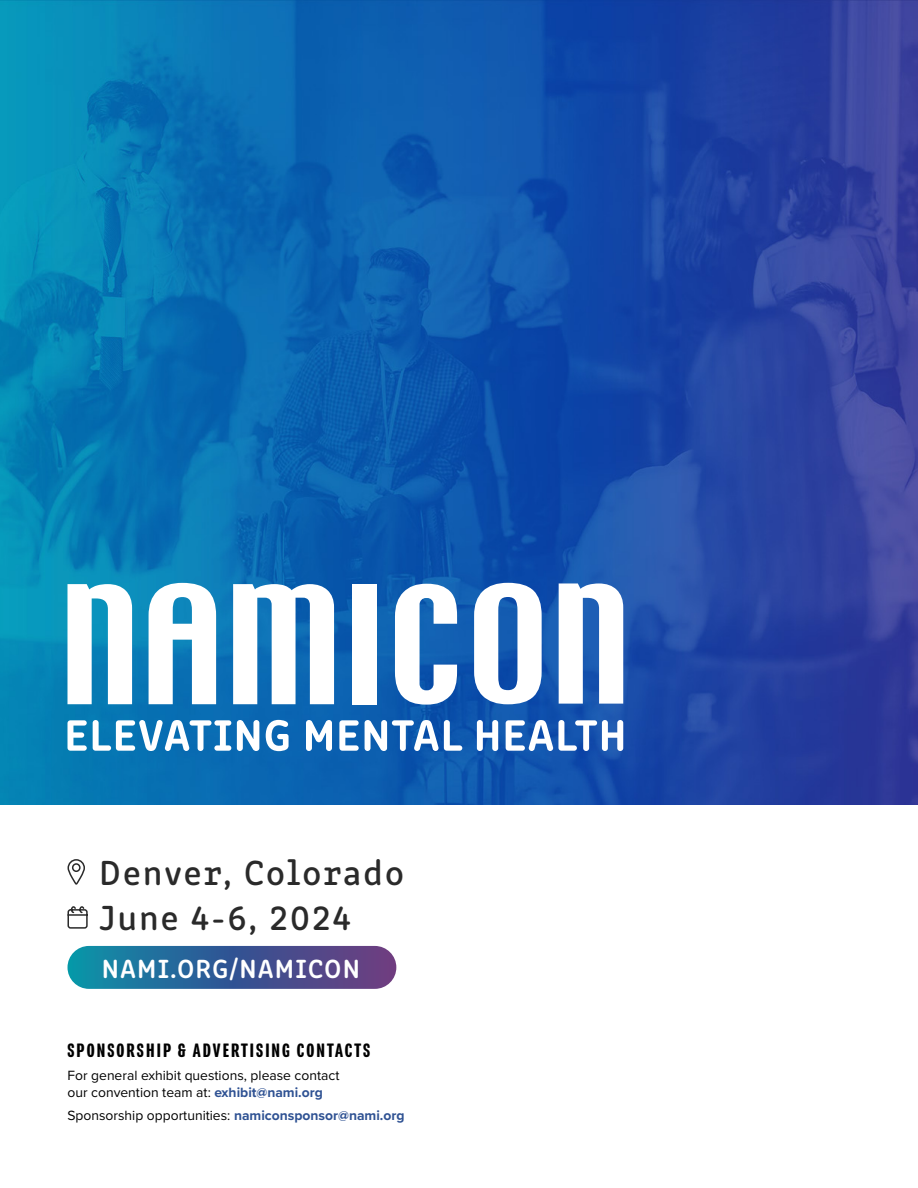
<style>
.page{position:relative;width:918px;height:1188px;background:#fff}
.page>*{position:absolute;margin:0;border:0;box-sizing:border-box;transform-origin:0 0}
.t1{font:36px/45px "Clone Rounded Me";letter-spacing:.05em;color:#2a2a2a}
.t2{font:600 27px "Clone Rounded";letter-spacing:.04em;color:#fff}
.Bullet_List_Copy{font:500 21px "Program Nar OT";letter-spacing:.1em;color:#000}
.Bullet_List_Copy-2{font:13.8px/16.6px "Proxima Nova";color:#000}
.s1{font-weight:700;color:#2f5293}
</style>
<div class="page">
<img style="left:0;top:0;width:918px;height:805px">
<svg style="left:68px;top:584px;width:64px;height:120px"></svg>
<svg style="left:149px;top:583px;width:67px;height:121px"></svg>
<svg style="left:233px;top:584px;width:101px;height:120px"></svg>
<div style="left:352px;top:584px;width:25px;height:120px;background:#fff"></div>
<svg style="left:474px;top:583px;width:68px;height:121px"></svg>
<svg style="left:559px;top:583px;width:64px;height:121px"></svg>
<svg style="left:395px;top:584px;width:62px;height:121px"></svg>
<svg style="left:68px;top:720px;width:19px;height:31px"></svg>
<svg style="left:93px;top:720px;width:138px;height:31px"></svg>
<svg style="left:237px;top:720px;width:22px;height:31px"></svg>
<svg style="left:266px;top:720px;width:23px;height:31px"></svg>
<svg style="left:306px;top:720px;width:26px;height:31px"></svg>
<svg style="left:339px;top:720px;width:20px;height:31px"></svg>
<svg style="left:365px;top:720px;width:97px;height:31px"></svg>
<svg style="left:477px;top:720px;width:21px;height:31px"></svg>
<svg style="left:506px;top:720px;width:117px;height:31px"></svg>
<svg style="left:67px;top:859px;width:18px;height:25px"></svg>
<svg style="left:67px;top:906px;width:21px;height:23px"></svg>
<div style="left:68px;top:946px;width:328px;height:43px;background:linear-gradient(to right,#058aa9,#6b327f);border-radius:21px"></div>
<p class="t1" style="left:99px;top:847px;width:307px">Denver, Colorado<br>June 4-6, 2024</p>
<p class="t2" style="left:102px;top:947px;width:260px">NAMI.ORG/NAMICON</p>
<p class="Bullet_List_Copy" style="left:68px;top:1039px;width:304px">SPONSORSHIP &amp; ADVERTISING CONTACTS</p>
<p class="Bullet_List_Copy-2" style="left:68px;top:1067px;width:273px">For general exhibit questions, please contact our convention team at: <span class="s1">exhibit@nami.org</span></p>
<p class="Bullet_List_Copy-2" style="left:68px;top:1107px;width:338px">Sponsorship opportunities: <span class="s1">namiconsponsor@nami.org</span></p>
</div>
